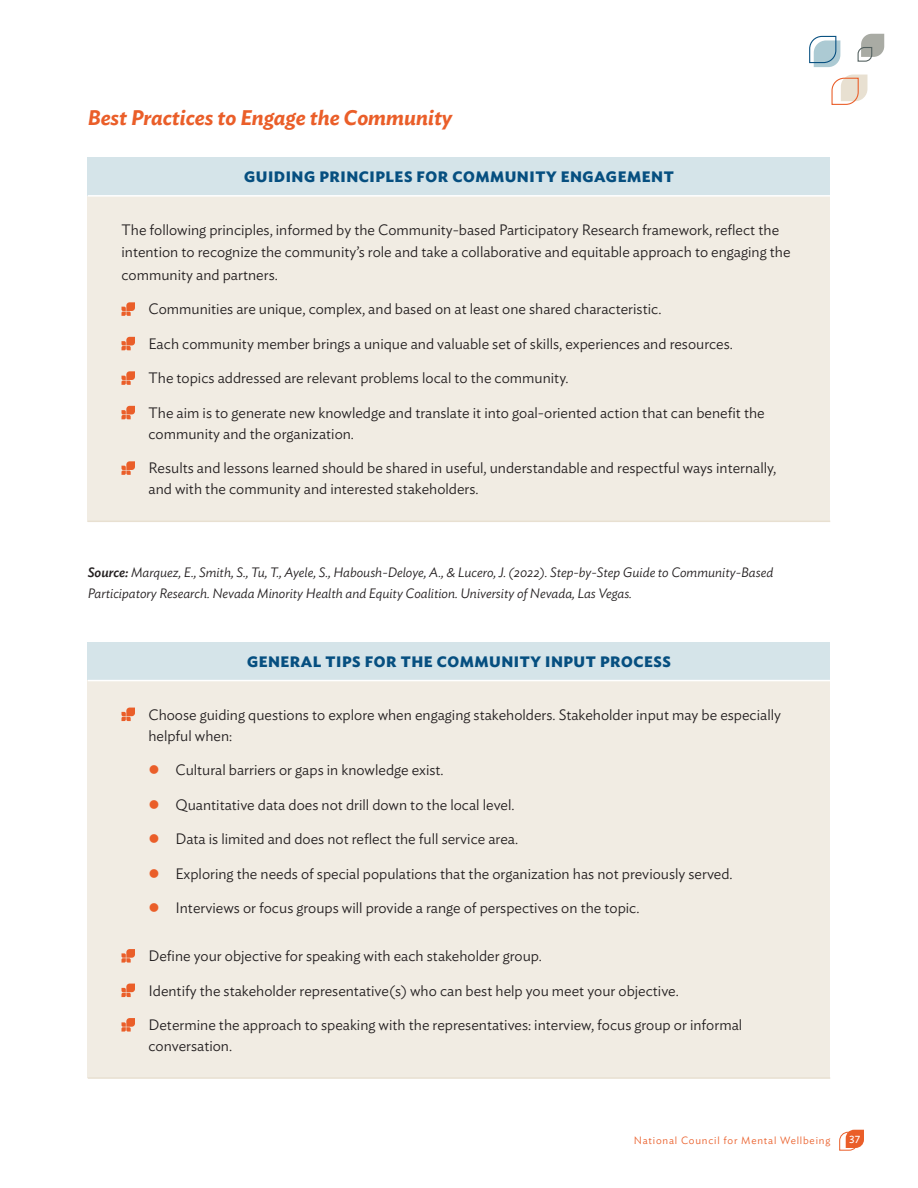
<style>
.page{position:relative;width:918px;height:1188px;background:#fff}
.page>*{position:absolute;margin:0;border:0;box-sizing:border-box;transform-origin:0 0}
.t1{font:italic 600 21px "Ideal Sans";color:#ea5e29}
.bullet_list{font:300 15px/21px "Ideal Sans";color:#231f20}
.Body_Paragraph{font:300 15px/22.5px "Ideal Sans";color:#231f20}
.body_10_5{font:700 15px "Ideal Sans";letter-spacing:.035em;color:#064f80}
.Body_Paragraph-2{font:italic 300 13.5px/21px "Ideal Sans";color:#231f20}
.t2{font:300 10.5px "Ideal Sans";letter-spacing:.075em;color:#ea5e29}
.t3{font:10.5px "Ideal Sans";color:#fff}
.s1{font-weight:500}
</style>
<div class="page">
<svg style="left:809px;top:35px;width:31px;height:32px"></svg>
<svg style="left:831px;top:75px;width:36px;height:30px"></svg>
<svg style="left:857px;top:34px;width:27px;height:28px"></svg>
<svg style="left:839px;top:1130px;width:25px;height:21px"></svg>
<div style="left:88px;top:157px;width:742px;height:39px;background:#d5e4e9"></div>
<div style="left:88px;top:196px;width:742px;height:325px;background:#f1ece3"></div>
<hr style="left:88px;top:521px;width:742px;height:1px;background:#e8e0d1">
<hr style="left:88px;top:195px;width:742px;height:2px;background:#fff">
<svg style="left:122px;top:302px;width:13px;height:14px"></svg>
<svg style="left:122px;top:337px;width:13px;height:13px"></svg>
<svg style="left:122px;top:371px;width:13px;height:14px"></svg>
<svg style="left:122px;top:406px;width:13px;height:13px"></svg>
<svg style="left:122px;top:461px;width:13px;height:14px"></svg>
<div style="left:88px;top:642px;width:742px;height:39px;background:#d5e4e9"></div>
<div style="left:88px;top:681px;width:742px;height:397px;background:#f1ece3"></div>
<hr style="left:88px;top:1077px;width:742px;height:2px;background:#e8e0d1">
<hr style="left:88px;top:680px;width:742px;height:1px;background:#fff">
<svg style="left:122px;top:708px;width:13px;height:13px"></svg>
<svg style="left:122px;top:949px;width:13px;height:14px"></svg>
<svg style="left:122px;top:984px;width:13px;height:13px"></svg>
<svg style="left:122px;top:1018px;width:13px;height:14px"></svg>
<h3 class="t1" style="left:88px;top:101px;width:366px">Best Practices to Engage the Community</h3>
<p class="body_10_5" style="left:244px;top:165px;width:431px">GUIDING PRINCIPLES FOR COMMUNITY ENGAGEMENT</p>
<p class="Body_Paragraph" style="left:122px;top:217px;width:671px">The following principles, informed by the Community-based Participatory Research framework, reflect the intention to recognize the community’s role and take a collaborative and equitable approach to engaging the community and partners.</p>
<p class="bullet_list" style="left:148px;top:297px;width:514px">Communities are unique, complex, and based on at least one shared characteristic.</p>
<p class="bullet_list" style="left:148px;top:332px;width:586px">Each community member brings a unique and valuable set of skills, experiences and resources.</p>
<p class="bullet_list" style="left:148px;top:366px;width:421px">The topics addressed are relevant problems local to the community.</p>
<p class="bullet_list" style="left:148px;top:401px;width:618px">The aim is to generate new knowledge and translate it into goal-oriented action that can benefit the community and the organization.</p>
<p class="bullet_list" style="left:148px;top:456px;width:629px">Results and lessons learned should be shared in useful, understandable and respectful ways internally, and with the community and interested stakeholders.</p>
<p class="Body_Paragraph-2" style="left:88px;top:561px;width:687px"><span class="s1">Source:</span> Marquez, E., Smith, S., Tu, T., Ayele, S., Haboush-Deloye, A., &amp; Lucero, J. (2022). Step-by-Step Guide to Community-Based<br>Participatory Research. Nevada Minority Health and Equity Coalition. University of Nevada, Las Vegas.</p>
<p class="body_10_5" style="left:247px;top:650px;width:425px">GENERAL TIPS FOR THE COMMUNITY INPUT PROCESS</p>
<p class="bullet_list" style="left:148px;top:703px;width:634px">Choose guiding questions to explore when engaging stakeholders. Stakeholder input may be especially helpful when:</p>
<p class="Body_Paragraph" style="left:176px;top:757px;width:270px">Cultural barriers or gaps in knowledge exist.</p>
<p class="Body_Paragraph" style="left:176px;top:792px;width:341px">Quantitative data does not drill down to the local level.</p>
<p class="Body_Paragraph" style="left:176px;top:826px;width:344px">Data is limited and does not reflect the full service area.</p>
<p class="Body_Paragraph" style="left:176px;top:861px;width:559px">Exploring the needs of special populations that the organization has not previously served.</p>
<p class="Body_Paragraph" style="left:176px;top:895px;width:466px">Interviews or focus groups will provide a range of perspectives on the topic.</p>
<p class="bullet_list" style="left:148px;top:944px;width:395px">Define your objective for speaking with each stakeholder group.</p>
<p class="bullet_list" style="left:148px;top:979px;width:532px">Identify the stakeholder representative(s) who can best help you meet your objective.</p>
<p class="bullet_list" style="left:148px;top:1013px;width:595px">Determine the approach to speaking with the representatives: interview, focus group or informal conversation.</p>
<p class="t2" style="left:634px;top:1133px;width:198px">National Council for Mental Wellbeing</p>
<p class="t3" style="left:849px;top:1131px;width:13px">37</p>
</div>
